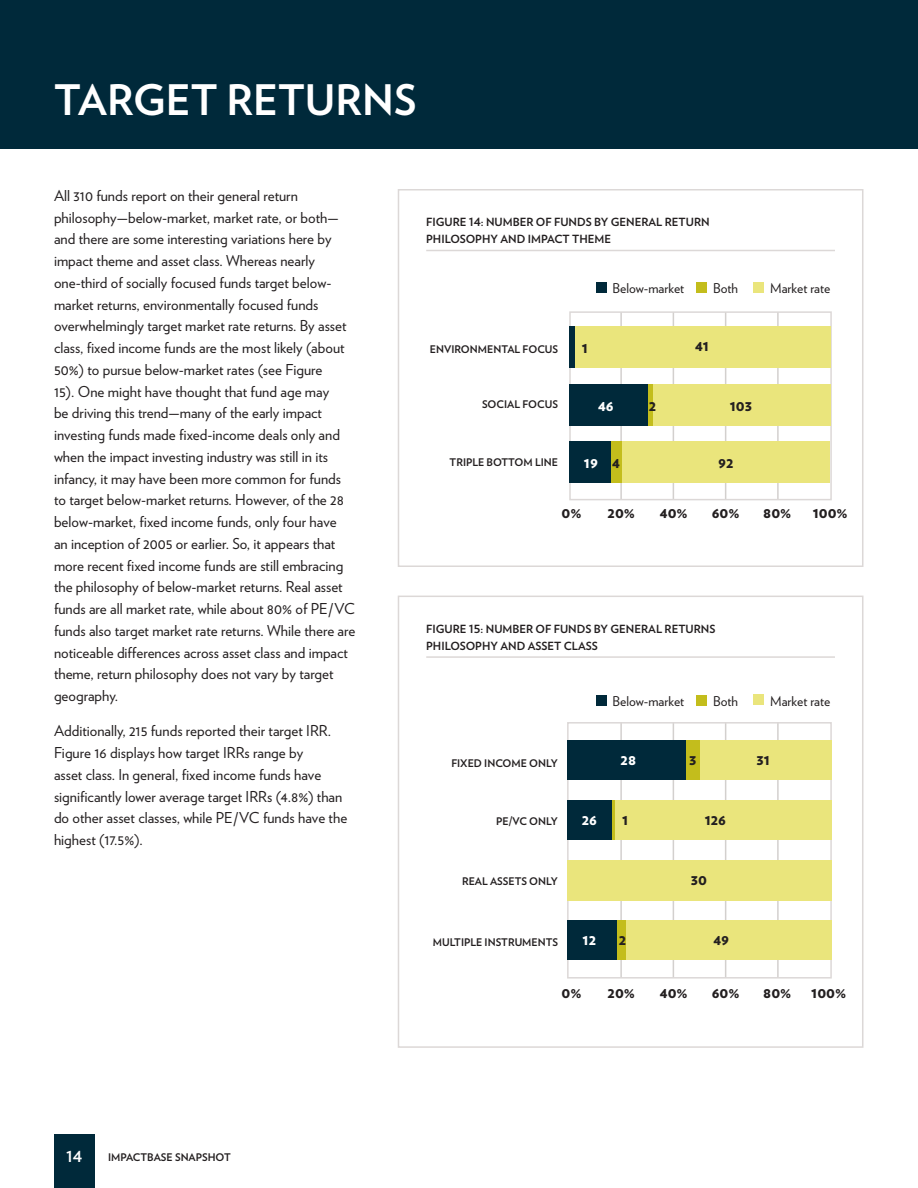
<style>
.page{position:relative;width:918px;height:1188px;background:#fff}
.page>*{position:absolute;margin:0;border:0;box-sizing:border-box;transform-origin:0 0}
.header_1{font:700 42px "Verlag";color:#fff}
.body_1{font:15px/21.8px "Verlag";color:#231f20}
.figure_-_bar_label{font:900 15px "Verlag";color:#231f20}
.figure_-_bar_label-2{font:900 15px "Verlag";color:#fff}
.t1{font:700 15px "Verlag";color:#fff}
.key{font:13.5px "Verlag";color:#231f20}
.figure_-_header_1{font:700 11.25px/16.5px "Verlag";color:#231f20}
.figure_-_y_axis_labe{font:700 10.5px "Verlag";color:#231f20}
</style>
<div class="page">
<div style="left:54px;top:1134px;width:40px;height:54px;background:#00293a"></div>
<hr style="left:426px;top:656px;width:409px;height:2px;background:#dcd8d7">
<div style="left:398px;top:596px;width:465px;height:452px;border:2px solid #dcd8d7"></div>
<hr style="left:426px;top:250px;width:409px;height:1px;background:#dcd8d7">
<div style="left:398px;top:189px;width:465px;height:378px;border:2px solid #dcd8d7"></div>
<div style="left:0;top:0;width:918px;height:148px;background:#00293a"></div>
<hr style="left:620px;top:312px;width:2px;height:188px;background:#d3d0ce">
<hr style="left:673px;top:312px;width:1px;height:188px;background:#d3d0ce">
<hr style="left:725px;top:312px;width:1px;height:188px;background:#d3d0ce">
<hr style="left:777px;top:312px;width:2px;height:188px;background:#d3d0ce">
<div style="left:569px;top:311px;width:263px;height:189px;border:2px solid #dcd8d7"></div>
<div style="left:622px;top:441px;width:208px;height:41px;background:#eae57c"></div>
<div style="left:611px;top:441px;width:11px;height:41px;background:#c3bd1c"></div>
<div style="left:569px;top:441px;width:42px;height:41px;background:#00293a"></div>
<div style="left:596px;top:283px;width:11px;height:10px;background:#00293a"></div>
<div style="left:696px;top:283px;width:11px;height:10px;background:#c3bd1c"></div>
<div style="left:753px;top:282px;width:11px;height:10px;background:#eae57c"></div>
<div style="left:575px;top:326px;width:255px;height:42px;background:#eae57c"></div>
<div style="left:569px;top:326px;width:6px;height:42px;background:#00293a"></div>
<div style="left:653px;top:385px;width:177px;height:41px;background:#eae57c"></div>
<div style="left:647px;top:385px;width:6px;height:41px;background:#c3bd1c"></div>
<div style="left:569px;top:385px;width:78px;height:41px;background:#00293a"></div>
<hr style="left:620px;top:723px;width:2px;height:255px;background:#d3d0ce">
<hr style="left:673px;top:723px;width:1px;height:255px;background:#d3d0ce">
<hr style="left:725px;top:723px;width:1px;height:255px;background:#d3d0ce">
<hr style="left:777px;top:723px;width:2px;height:255px;background:#d3d0ce">
<div style="left:567px;top:722px;width:265px;height:257px;border:2px solid #dcd8d7"></div>
<div style="left:596px;top:695px;width:11px;height:11px;background:#00293a"></div>
<div style="left:696px;top:695px;width:11px;height:11px;background:#c3bd1c"></div>
<div style="left:753px;top:694px;width:11px;height:11px;background:#eae57c"></div>
<div style="left:700px;top:741px;width:132px;height:39px;background:#eae57c"></div>
<div style="left:686px;top:741px;width:14px;height:39px;background:#c3bd1c"></div>
<div style="left:567px;top:741px;width:119px;height:39px;background:#00293a"></div>
<div style="left:567px;top:860px;width:265px;height:40px;background:#eae57c"></div>
<div style="left:615px;top:800px;width:217px;height:40px;background:#eae57c"></div>
<hr style="left:612px;top:800px;width:3px;height:40px;background:#c3bd1c">
<div style="left:567px;top:800px;width:45px;height:40px;background:#00293a"></div>
<div style="left:625px;top:920px;width:207px;height:40px;background:#eae57c"></div>
<div style="left:617px;top:920px;width:8px;height:40px;background:#c3bd1c"></div>
<div style="left:567px;top:920px;width:50px;height:40px;background:#00293a"></div>
<p class="header_1" style="left:54px;top:66px;width:364px">TARGET RETURNS</p>
<p class="body_1" style="left:54px;top:184px;width:303px">All 310 funds report on their general return philosophy—below-market, market rate, or both— and there are some interesting variations here by impact theme and asset class. Whereas nearly one-third of socially focused funds target below&shy;market returns, environmentally focused funds overwhelmingly target market rate returns. By asset class, fixed income funds are the most likely (about 50%) to pursue below-market rates (see Figure<br>15). One might have thought that fund age may<br>be driving this trend—many of the early impact investing funds made fixed-income deals only and when the impact investing industry was still in its infancy, it may have been more common for funds to target below-market returns. However, of the 28 below-market, fixed income funds, only four have<br>an inception of 2005 or earlier. So, it appears that more recent fixed income funds are still embracing the philosophy of below-market returns. Real asset funds are all market rate, while about 80% of PE/VC funds also target market rate returns. While there are noticeable differences across asset class and impact theme, return philosophy does not vary by target geography.</p>
<p class="body_1" style="left:54px;top:719px;width:295px">Additionally, 215 funds reported their target IRR.<br>Figure 16 displays how target IRRs range by<br>asset class. In general, fixed income funds have significantly lower average target IRRs (4.8%) than do other asset classes, while PE/VC funds have the highest (17.5%).</p>
<p class="figure_-_header_1" style="left:426px;top:214px;width:285px">FIGURE 14: NUMBER OF FUNDS BY GENERAL RETURN<br>PHILOSOPHY AND IMPACT THEME</p>
<p class="key" style="left:613px;top:278px;width:73px">Below-market</p>
<p class="key" style="left:713px;top:278px;width:26px">Both</p>
<p class="key" style="left:770px;top:278px;width:62px">Market rate</p>
<p class="figure_-_y_axis_labe" style="left:430px;top:341px;width:130px">ENVIRONMENTAL FOCUS</p>
<p class="figure_-_bar_label" style="left:582px;top:335px;width:8px">1</p>
<p class="figure_-_bar_label" style="left:695px;top:334px;width:15px">41</p>
<p class="figure_-_y_axis_labe" style="left:482px;top:396px;width:77px">SOCIAL FOCUS</p>
<p class="figure_-_bar_label-2" style="left:598px;top:393px;width:17px">46</p>
<p class="figure_-_bar_label" style="left:649px;top:393px;width:9px">2</p>
<p class="figure_-_bar_label" style="left:730px;top:393px;width:24px">103</p>
<p class="figure_-_y_axis_labe" style="left:450px;top:454px;width:110px">TRIPLE BOTTOM LINE</p>
<p class="figure_-_bar_label-2" style="left:584px;top:450px;width:16px">19</p>
<p class="figure_-_bar_label" style="left:612px;top:450px;width:9px">4</p>
<p class="figure_-_bar_label" style="left:718px;top:450px;width:17px">92</p>
<p class="figure_-_bar_label" style="left:561px;top:501px;width:22px">0%</p>
<p class="figure_-_bar_label" style="left:608px;top:501px;width:29px">20%</p>
<p class="figure_-_bar_label" style="left:660px;top:501px;width:29px">40%</p>
<p class="figure_-_bar_label" style="left:712px;top:501px;width:29px">60%</p>
<p class="figure_-_bar_label" style="left:763px;top:501px;width:30px">80%</p>
<p class="figure_-_bar_label" style="left:813px;top:501px;width:37px">100%</p>
<p class="figure_-_header_1" style="left:426px;top:620px;width:291px">FIGURE 15: NUMBER OF FUNDS BY GENERAL RETURNS<br>PHILOSOPHY AND ASSET CLASS</p>
<p class="key" style="left:613px;top:691px;width:73px">Below-market</p>
<p class="key" style="left:713px;top:691px;width:26px">Both</p>
<p class="key" style="left:770px;top:691px;width:62px">Market rate</p>
<p class="figure_-_y_axis_labe" style="left:451px;top:755px;width:108px">FIXED INCOME ONLY</p>
<p class="figure_-_bar_label-2" style="left:621px;top:747px;width:17px">28</p>
<p class="figure_-_bar_label" style="left:689px;top:747px;width:9px">3</p>
<p class="figure_-_bar_label" style="left:757px;top:747px;width:15px">31</p>
<p class="figure_-_y_axis_labe" style="left:496px;top:813px;width:63px">PE/VC ONLY</p>
<p class="figure_-_bar_label-2" style="left:582px;top:807px;width:17px">26</p>
<p class="figure_-_bar_label" style="left:622px;top:807px;width:8px">1</p>
<p class="figure_-_bar_label" style="left:705px;top:807px;width:23px">126</p>
<p class="figure_-_y_axis_labe" style="left:462px;top:873px;width:97px">REAL ASSETS ONLY</p>
<p class="figure_-_bar_label" style="left:691px;top:868px;width:18px">30</p>
<p class="figure_-_y_axis_labe" style="left:433px;top:934px;width:127px">MULTIPLE INSTRUMENTS</p>
<p class="figure_-_bar_label-2" style="left:583px;top:927px;width:15px">12</p>
<p class="figure_-_bar_label" style="left:619px;top:927px;width:9px">2</p>
<p class="figure_-_bar_label" style="left:714px;top:927px;width:17px">49</p>
<p class="figure_-_bar_label" style="left:561px;top:980px;width:22px">0%</p>
<p class="figure_-_bar_label" style="left:608px;top:980px;width:29px">20%</p>
<p class="figure_-_bar_label" style="left:660px;top:980px;width:29px">40%</p>
<p class="figure_-_bar_label" style="left:712px;top:980px;width:29px">60%</p>
<p class="figure_-_bar_label" style="left:763px;top:980px;width:30px">80%</p>
<p class="figure_-_bar_label" style="left:811px;top:980px;width:37px">100%</p>
<p class="t1" style="left:66px;top:1145px;width:17px">14</p>
<p class="figure_-_y_axis_labe" style="left:108px;top:1149px;width:124px">IMPACTBASE SNAPSHOT</p>
</div>
